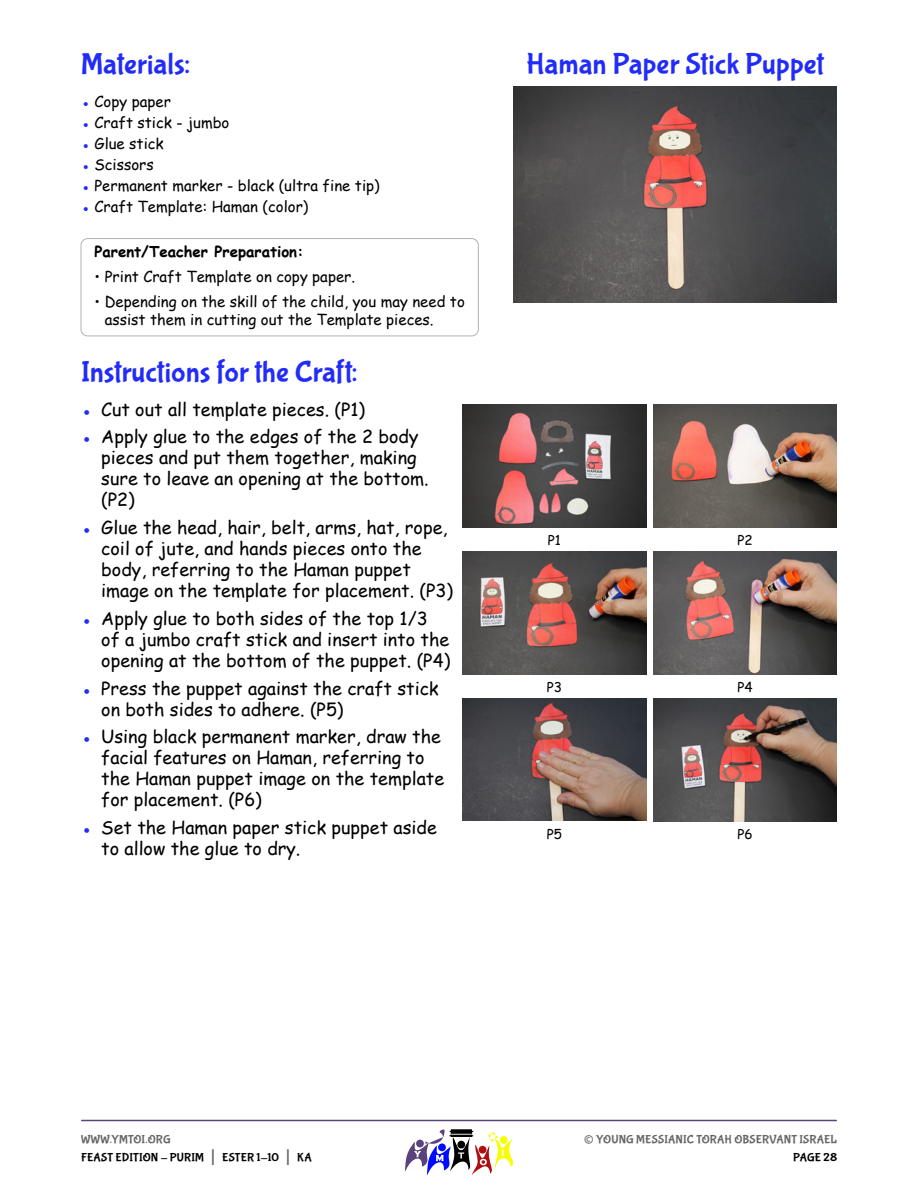
<style>
.page{position:relative;width:918px;height:1188px;background:#fff}
.page>*{position:absolute;margin:0;border:0;box-sizing:border-box;transform-origin:0 0}
.t1{font:30px "Bubblegum Sans";letter-spacing:.005em;color:#222cf9}
.t2{font:27px "Bubblegum Sans";color:#666}
.t3{font:18px/21px "Comic Sans MS";color:#000}
.t4{font:15px/18px "Comic Sans MS";color:#000}
.t5{font:700 15px "Comic Sans MS";color:#000}
.t6{font:13.5px "Comic Sans MS";color:#000}
.t7{font:12px/18px "Bubblegum Sans";letter-spacing:.015em;color:#000}
.t8{font:12px "Bubblegum Sans";letter-spacing:.01em;color:#666}
.s1{color:#222cf9}
.s2{color:#666}
.s3{font-size:21px;color:#666}
</style>
<div class="page">
<hr style="left:82px;top:1120px;width:754px;height:1px;background:#59417c">
<svg style="left:405px;top:1129px;width:108px;height:46px"></svg>
<div style="left:81px;top:238px;width:398px;height:98px;border:1px solid #b2b2b2;border-radius:7px"></div>
<img style="left:513px;top:86px;width:324px;height:216px">
<img style="left:462px;top:405px;width:184px;height:122px">
<img style="left:653px;top:405px;width:184px;height:122px">
<img style="left:653px;top:552px;width:184px;height:123px">
<img style="left:462px;top:552px;width:184px;height:122px">
<img style="left:463px;top:699px;width:183px;height:122px">
<img style="left:653px;top:699px;width:184px;height:122px">
<h1 class="t1" style="left:81px;top:51px;width:111px">Materials:</h1>
<p class="t4" style="left:81px;top:94px;width:91px"><span class="s1">●</span> Copy paper</p>
<p class="t4" style="left:81px;top:115px;width:150px"><span class="s1">●</span> Craft stick - jumbo</p>
<p class="t4" style="left:81px;top:136px;width:84px"><span class="s1">●</span> Glue stick</p>
<p class="t4" style="left:81px;top:157px;width:74px"><span class="s1">●</span> Scissors</p>
<p class="t4" style="left:81px;top:178px;width:300px"><span class="s1">●</span> Permanent marker - black (ultra fine tip)</p>
<p class="t4" style="left:81px;top:199px;width:229px"><span class="s1">●</span> Craft Template: Haman (color)</p>
<p class="t5" style="left:94px;top:245px;width:211px">Parent/Teacher Preparation:</p>
<p class="t4" style="left:94px;top:269px;width:262px">• Print Craft Template on copy paper.</p>
<p class="t4" style="left:105px;top:294px;width:362px;text-indent:-10px">• Depending on the skill of the child, you may need to assist them in cutting out the Template pieces.</p>
<h1 class="t1" style="left:81px;top:359px;width:278px">Instructions for the Craft:</h1>
<p class="t3" style="left:81px;top:400px;width:286px"><span class="s1">●</span> Cut out all template pieces. (P1)</p>
<p class="t3" style="left:101px;top:428px;width:329px;text-indent:-20px"><span class="s1">●</span> Apply glue to the edges of the 2 body pieces and put them together, making sure to leave an opening at the bottom. (P2)</p>
<p class="t3" style="left:101px;top:519px;width:353px;text-indent:-20px"><span class="s1">●</span> Glue the head, hair, belt, arms, hat, rope, coil of jute, and hands pieces onto the body, referring to the Haman puppet image on the template for placement. (P3)</p>
<p class="t3" style="left:101px;top:610px;width:351px;text-indent:-20px"><span class="s1">●</span> Apply glue to both sides of the top 1/3 of a jumbo craft stick and insert into the opening at the bottom of the puppet. (P4)</p>
<p class="t3" style="left:101px;top:679px;width:339px;text-indent:-20px"><span class="s1">●</span> Press the puppet against the craft stick on both sides to adhere. (P5)</p>
<p class="t3" style="left:101px;top:728px;width:345px;text-indent:-20px"><span class="s1">●</span> Using black permanent marker, draw the facial features on Haman, referring to the Haman puppet image on the template for placement. (P6)</p>
<p class="t3" style="left:101px;top:819px;width:337px;text-indent:-20px"><span class="s1">●</span> Set the Haman paper stick puppet aside to allow the glue to dry.</p>
<h1 class="t1" style="left:526px;top:51px;width:299px">Haman Paper Stick Puppet</h1>
<p class="t6" style="left:548px;top:534px;width:15px">P1</p>
<p class="t6" style="left:737px;top:534px;width:17px">P2</p>
<p class="t6" style="left:547px;top:681px;width:17px">P3</p>
<p class="t6" style="left:737px;top:681px;width:17px">P4</p>
<p class="t6" style="left:547px;top:828px;width:17px">P5</p>
<p class="t6" style="left:737px;top:828px;width:17px">P6</p>
<p class="t7" style="left:81px;top:1131px;width:232px"><span class="s2">WWW.YMTOI.ORG<br></span>FEAST EDITION - PURIM <span class="s3">|</span> ESTER 1-10 <span class="s3">|</span> KA</p>
<h2 class="t2" style="left:584px;top:1128px;width:12px">©</h2>
<p class="t8" style="left:596px;top:1134px;width:242px">YOUNG MESSIANIC TORAH OBSERVANT ISRAEL</p>
<p class="t7" style="left:793px;top:1149px;width:45px">PAGE 28</p>
</div>
